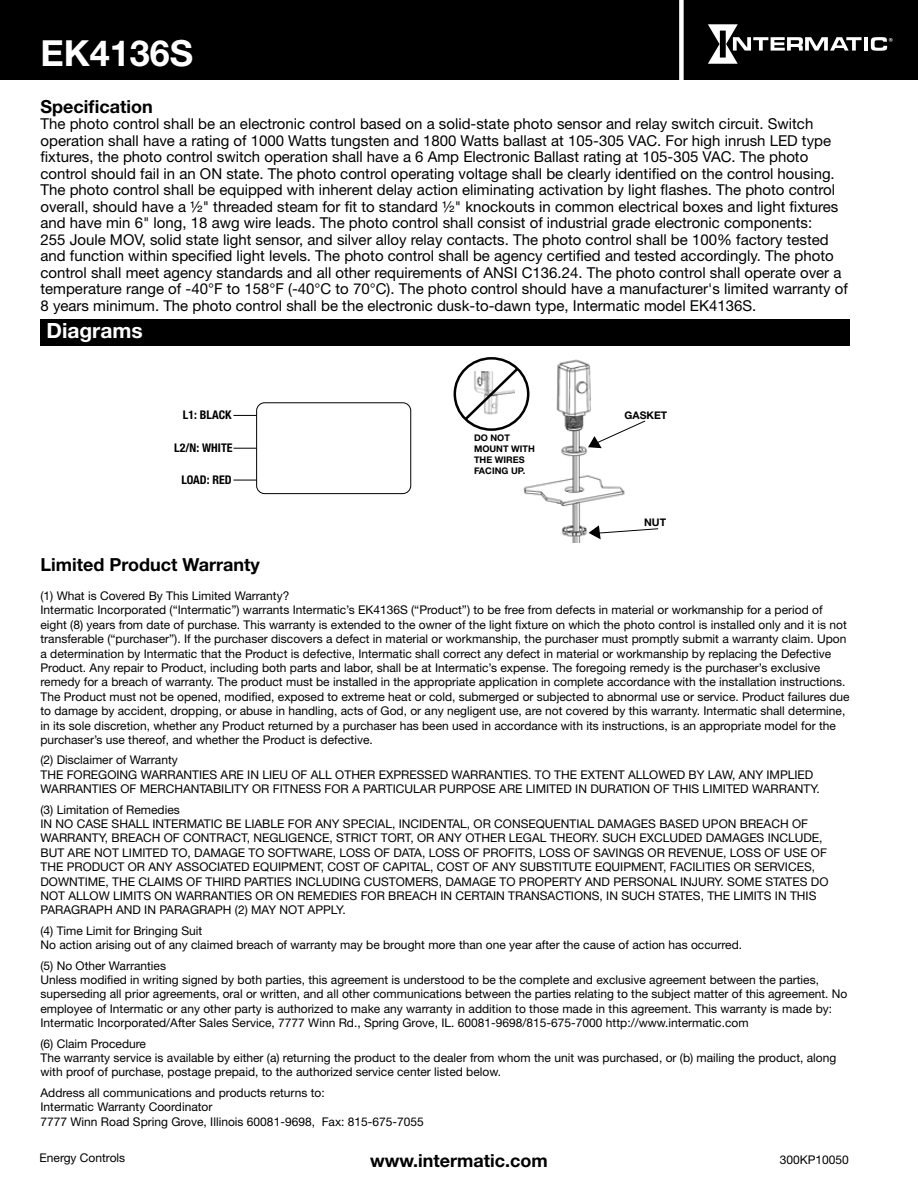
<style>
.page{position:relative;width:918px;height:1188px;background:#fff}
.page>*{position:absolute;margin:0;border:0;box-sizing:border-box;transform-origin:0 0}
.t1{font:700 36px "Helvetica Neue LT Std";color:#fff}
.t2{font:700 21px "Helvetica Neue LT Std";color:#fff}
.t3{font:700 18px "Helvetica Neue LT Std";color:#000}
.t4{font:15px/16.5px "Helvetica Neue LT Std";color:#000}
.t5{font:12px/14.4px "Helvetica Neue LT Std";color:#000}
.t6{font:700 condensed 12px "Helvetica Neue LT Std";color:#000}
.t7{font:700 10.5px "Helvetica Neue LT Std";color:#000}
.t8{font:700 9.15px/10.9px "Helvetica Neue LT Std";color:#000}
</style>
<div class="page">
<div style="left:0;top:0;width:918px;height:80px;background:#000"></div>
<hr style="left:864px;top:37px;width:4px;height:14px;background:#fff">
<svg style="left:871px;top:37px;width:22px;height:14px"></svg>
<svg style="left:708px;top:24px;width:154px;height:40px"></svg>
<div style="left:679px;top:0;width:5px;height:82px;background:#fff"></div>
<div style="left:40px;top:320px;width:810px;height:26px;background:#000"></div>
<div style="left:256px;top:402px;width:155px;height:92px;border:1px solid #000;border-radius:8px"></div>
<svg style="left:233px;top:415px;width:24px;height:1px"></svg>
<svg style="left:233px;top:448px;width:24px;height:1px"></svg>
<svg style="left:233px;top:480px;width:24px;height:1px"></svg>
<img style="left:521px;top:359px;width:104px;height:183px">
<svg style="left:588px;top:420px;width:58px;height:28px"></svg>
<svg style="left:589px;top:525px;width:70px;height:14px"></svg>
<svg style="left:462px;top:365px;width:59px;height:58px"></svg>
<div style="left:454px;top:357px;width:75px;height:74px;border:3px solid #000;border-radius:50%"></div>
<h1 class="t1" style="left:40px;top:31px;width:154px">EK4136S</h1>
<h3 class="t3" style="left:40px;top:95px;width:114px">Specification</h3>
<p class="t4" style="left:40px;top:116px;width:809px">The photo control shall be an electronic control based on a solid-state photo sensor and relay switch circuit. Switch operation shall have a rating of 1000 Watts tungsten and 1800 Watts ballast at 105-305 VAC. For high inrush LED type fixtures, the photo control switch operation shall have a 6 Amp Electronic Ballast rating at 105-305 VAC. The photo control should fail in an ON state. The photo control operating voltage shall be clearly identified on the control housing.<br>The photo control shall be equipped with inherent delay action eliminating activation by light flashes. The photo control overall, should have a ½" threaded steam for fit to standard ½" knockouts in common electrical boxes and light fixtures and have min 6" long, 18 awg wire leads. The photo control shall consist of industrial grade electronic components:<br>255 Joule MOV, solid state light sensor, and silver alloy relay contacts. The photo control shall be 100% factory tested and function within specified light levels. The photo control shall be agency certified and tested accordingly. The photo control shall meet agency standards and all other requirements of ANSI C136.24. The photo control shall operate over a temperature range of -40°F to 158°F (-40°C to 70°C). The photo control should have a manufacturer's limited warranty of 8 years minimum. The photo control shall be the electronic dusk-to-dawn type, Intermatic model EK4136S.</p>
<h2 class="t2" style="left:46px;top:318px;width:98px">Diagrams</h2>
<p class="t6" style="left:183px;top:408px;width:50px">L1: BLACK</p>
<p class="t6" style="left:174px;top:441px;width:60px">L2/N: WHITE</p>
<p class="t6" style="left:181px;top:473px;width:52px">LOAD: RED</p>
<p class="t8" style="left:474px;top:432px;width:62px">DO NOT<br>MOUNT WITH<br>THE WIRES<br>FACING UP.</p>
<p class="t7" style="left:625px;top:409px;width:44px">GASKET</p>
<p class="t7" style="left:644px;top:516px;width:23px">NUT</p>
<h3 class="t3" style="left:40px;top:554px;width:221px">Limited Product Warranty</h3>
<p class="t5" style="left:40px;top:588px;width:811px">(1) What is Covered By This Limited Warranty?<br>Intermatic Incorporated (“Intermatic”) warrants Intermatic’s EK4136S (“Product”) to be free from defects in material or workmanship for a period of eight (8) years from date of purchase. This warranty is extended to the owner of the light fixture on which the photo control is installed only and it is not transferable (“purchaser”). If the purchaser discovers a defect in material or workmanship, the purchaser must promptly submit a warranty claim. Upon a determination by Intermatic that the Product is defective, Intermatic shall correct any defect in material or workmanship by replacing the Defective Product. Any repair to Product, including both parts and labor, shall be at Intermatic’s expense. The foregoing remedy is the purchaser’s exclusive remedy for a breach of warranty. The product must be installed in the appropriate application in complete accordance with the installation instructions.<br>The Product must not be opened, modified, exposed to extreme heat or cold, submerged or subjected to abnormal use or service. Product failures due to damage by accident, dropping, or abuse in handling, acts of God, or any negligent use, are not covered by this warranty. Intermatic shall determine, in its sole discretion, whether any Product returned by a purchaser has been used in accordance with its instructions, is an appropriate model for the purchaser’s use thereof, and whether the Product is defective.</p>
<p class="t5" style="left:40px;top:753px;width:781px">(2) Disclaimer of Warranty<br>THE FOREGOING WARRANTIES ARE IN LIEU OF ALL OTHER EXPRESSED WARRANTIES. TO THE EXTENT ALLOWED BY LAW, ANY IMPLIED<br>WARRANTIES OF MERCHANTABILITY OR FITNESS FOR A PARTICULAR PURPOSE ARE LIMITED IN DURATION OF THIS LIMITED WARRANTY.</p>
<p class="t5" style="left:40px;top:802px;width:789px">(3) Limitation of Remedies<br>IN NO CASE SHALL INTERMATIC BE LIABLE FOR ANY SPECIAL, INCIDENTAL, OR CONSEQUENTIAL DAMAGES BASED UPON BREACH OF WARRANTY, BREACH OF CONTRACT, NEGLIGENCE, STRICT TORT, OR ANY OTHER LEGAL THEORY. SUCH EXCLUDED DAMAGES INCLUDE, BUT ARE NOT LIMITED TO, DAMAGE TO SOFTWARE, LOSS OF DATA, LOSS OF PROFITS, LOSS OF SAVINGS OR REVENUE, LOSS OF USE OF THE PRODUCT OR ANY ASSOCIATED EQUIPMENT, COST OF CAPITAL, COST OF ANY SUBSTITUTE EQUIPMENT, FACILITIES OR SERVICES, DOWNTIME, THE CLAIMS OF THIRD PARTIES INCLUDING CUSTOMERS, DAMAGE TO PROPERTY AND PERSONAL INJURY. SOME STATES DO NOT ALLOW LIMITS ON WARRANTIES OR ON REMEDIES FOR BREACH IN CERTAIN TRANSACTIONS, IN SUCH STATES, THE LIMITS IN THIS PARAGRAPH AND IN PARAGRAPH (2) MAY NOT APPLY.</p>
<p class="t5" style="left:40px;top:923px;width:703px">(4) Time Limit for Bringing Suit<br>No action arising out of any claimed breach of warranty may be brought more than one year after the cause of action has occurred.</p>
<p class="t5" style="left:40px;top:958px;width:809px">(5) No Other Warranties<br>Unless modified in writing signed by both parties, this agreement is understood to be the complete and exclusive agreement between the parties, superseding all prior agreements, oral or written, and all other communications between the parties relating to the subject matter of this agreement. No employee of Intermatic or any other party is authorized to make any warranty in addition to those made in this agreement. This warranty is made by:<br>Intermatic Incorporated/After Sales Service, 7777 Winn Rd., Spring Grove, IL. 60081-9698/815-675-7000 http://www.intermatic.com</p>
<p class="t5" style="left:40px;top:1036px;width:797px">(6) Claim Procedure<br>The warranty service is available by either (a) returning the product to the dealer from whom the unit was purchased, or (b) mailing the product, along with proof of purchase, postage prepaid, to the authorized service center listed below.</p>
<p class="t5" style="left:40px;top:1085px;width:385px">Address all communications and products returns to:<br>Intermatic Warranty Coordinator<br>7777 Winn Road Spring Grove, Illinois 60081-9698, Fax: 815-675-7055</p>
<p class="t5" style="left:40px;top:1150px;width:87px">Energy Controls</p>
<h3 class="t3" style="left:370px;top:1150px;width:179px">www.intermatic.com</h3>
<p class="t5" style="left:780px;top:1152px;width:71px">300KP10050</p>
</div>
